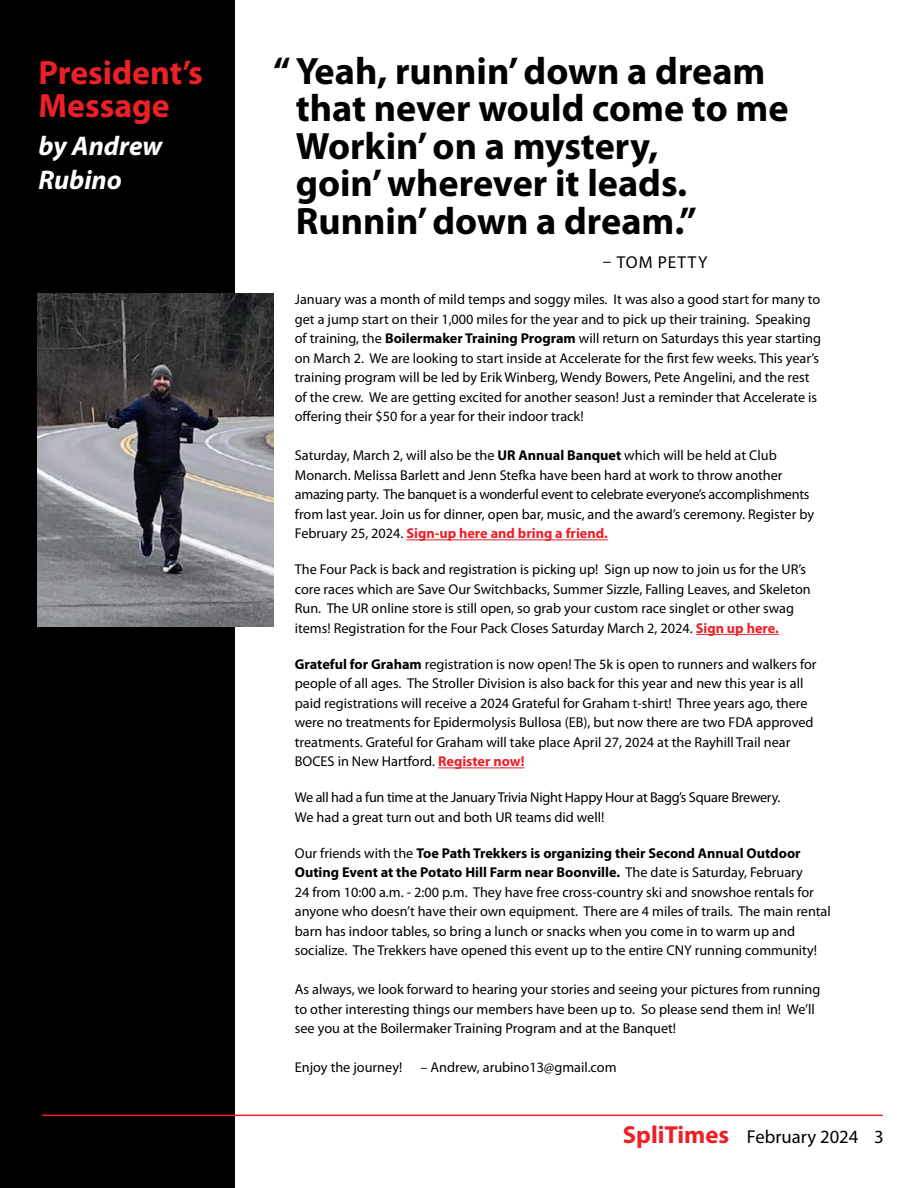
<style>
.page{position:relative;width:918px;height:1188px;background:#fff}
.page>*{position:absolute;margin:0;border:0;box-sizing:border-box;transform-origin:0 0}
.t1{font:700 38.25px/37.5px "Myriad Pro";color:#000}
.t2{font:700 33.75px/33.8px "Myriad Pro";color:#ec2027}
.t3{font:italic 700 27px/34.2px "Myriad Pro";color:#fff}
.t4{font:18.75px "Myriad Pro";color:#000}
.t5{font:17.25px "Myriad Pro";letter-spacing:.065em;color:#000}
.t6{font:14.25px/19.5px "Myriad Pro";color:#000}
.t7{font:14.25px/19.5px "Myriad Pro";letter-spacing:-.02em;color:#000}
.s1{font-weight:700}
.s2{font-weight:700;color:#ec2027}
.s3{font-weight:700;font-size:24.75px;color:#ec2027}
</style>
<div class="page">
<div style="left:0;top:0;width:234px;height:1188px;background:#000"></div>
<hr style="left:42px;top:1115px;width:841px;height:1px;background:#ec2027">
<img style="left:38px;top:294px;width:235px;height:332px">
<hr style="left:407px;top:540px;width:201px;height:1px;background:#ec2027">
<hr style="left:696px;top:634px;width:83px;height:1px;background:#ec2027">
<hr style="left:438px;top:768px;width:87px;height:1px;background:#ec2027">
<h2 class="t2" style="left:38px;top:54px;width:166px">President’s<br>Message</h2>
<h3 class="t3" style="left:38px;top:128px;width:125px">by Andrew<br>Rubino</h3>
<h1 class="t1" style="left:296px;top:51px;width:494px;text-indent:-22px">“Yeah, runnin’ down a dream that never would come to me<br>Workin’ on a mystery,<br>goin’ wherever it leads.<br>Runnin’ down a dream.”</h1>
<p class="t5" style="left:603px;top:252px;width:106px">– TOM PETTY</p>
<p class="t6" style="left:295px;top:290px;width:528px">January was a month of mild temps and soggy miles. It was also a good start for many to get a jump start on their 1,000 miles for the year and to pick up their training. Speaking of training, the <span class="s1">Boilermaker Training Program</span> will return on Saturdays this year starting on March 2. We are looking to start inside at Accelerate for the first few weeks. This year’s training program will be led by Erik Winberg, Wendy Bowers, Pete Angelini, and the rest of the crew. We are getting excited for another season! Just a reminder that Accelerate is offering their $50 for a year for their indoor track!</p>
<p class="t6" style="left:295px;top:446px;width:521px">Saturday, March 2, will also be the <span class="s1">UR Annual Banquet</span> which will be held at Club Monarch. Melissa Barlett and Jenn Stefka have been hard at work to throw another amazing party. The banquet is a wonderful event to celebrate everyone’s accomplishments from last year. Join us for dinner, open bar, music, and the award’s ceremony. Register by February 25, 2024. <span class="s2">Sign-up here and bring a friend.</span></p>
<p class="t6" style="left:295px;top:560px;width:517px">The Four Pack is back and registration is picking up! Sign up now to join us for the UR’s core races which are Save Our Switchbacks, Summer Sizzle, Falling Leaves, and Skeleton Run. The UR online store is still open, so grab your custom race singlet or other swag items! Registration for the Four Pack Closes Saturday March 2, 2024. <span class="s2">Sign up here.</span></p>
<p class="t6" style="left:295px;top:654px;width:523px"><span class="s1">Grateful for Graham</span> registration is now open! The 5k is open to runners and walkers for people of all ages. The Stroller Division is also back for this year and new this year is all paid registrations will receive a 2024 Grateful for Graham t-shirt! Three years ago, there were no treatments for Epidermolysis Bullosa (EB), but now there are two FDA approved treatments. Grateful for Graham will take place April 27, 2024 at the Rayhill Trail near BOCES in New Hartford. <span class="s2">Register now!</span></p>
<p class="t7" style="left:295px;top:788px;width:487px">We all had a fun time at the January Trivia Night Happy Hour at Bagg’s Square Brewery.<br>We had a great turn out and both UR teams did well!</p>
<p class="t6" style="left:295px;top:843px;width:538px">Our friends with the <span class="s1">Toe Path Trekkers is organizing their Second Annual Outdoor Outing Event at the Potato Hill Farm near Boonville.</span> The date is Saturday, February<br>24 from 10:00 a.m. - 2:00 p.m. They have free cross-country ski and snowshoe rentals for anyone who doesn’t have their own equipment. There are 4 miles of trails. The main rental barn has indoor tables, so bring a lunch or snacks when you come in to warm up and socialize. The Trekkers have opened this event up to the entire CNY running community!</p>
<p class="t6" style="left:295px;top:980px;width:527px">As always, we look forward to hearing your stories and seeing your pictures from running to other interesting things our members have been up to. So please send them in! We’ll see you at the Boilermaker Training Program and at the Banquet!</p>
<p class="t6" style="left:295px;top:1058px;width:109px">Enjoy the journey!</p>
<p class="t6" style="left:420px;top:1058px;width:198px">– Andrew, arubino13@gmail.com</p>
<h3 class="t4" style="left:623px;top:1125px;width:262px"><span class="s3">SpliTimes</span> February 2024 3</h3>
</div>
